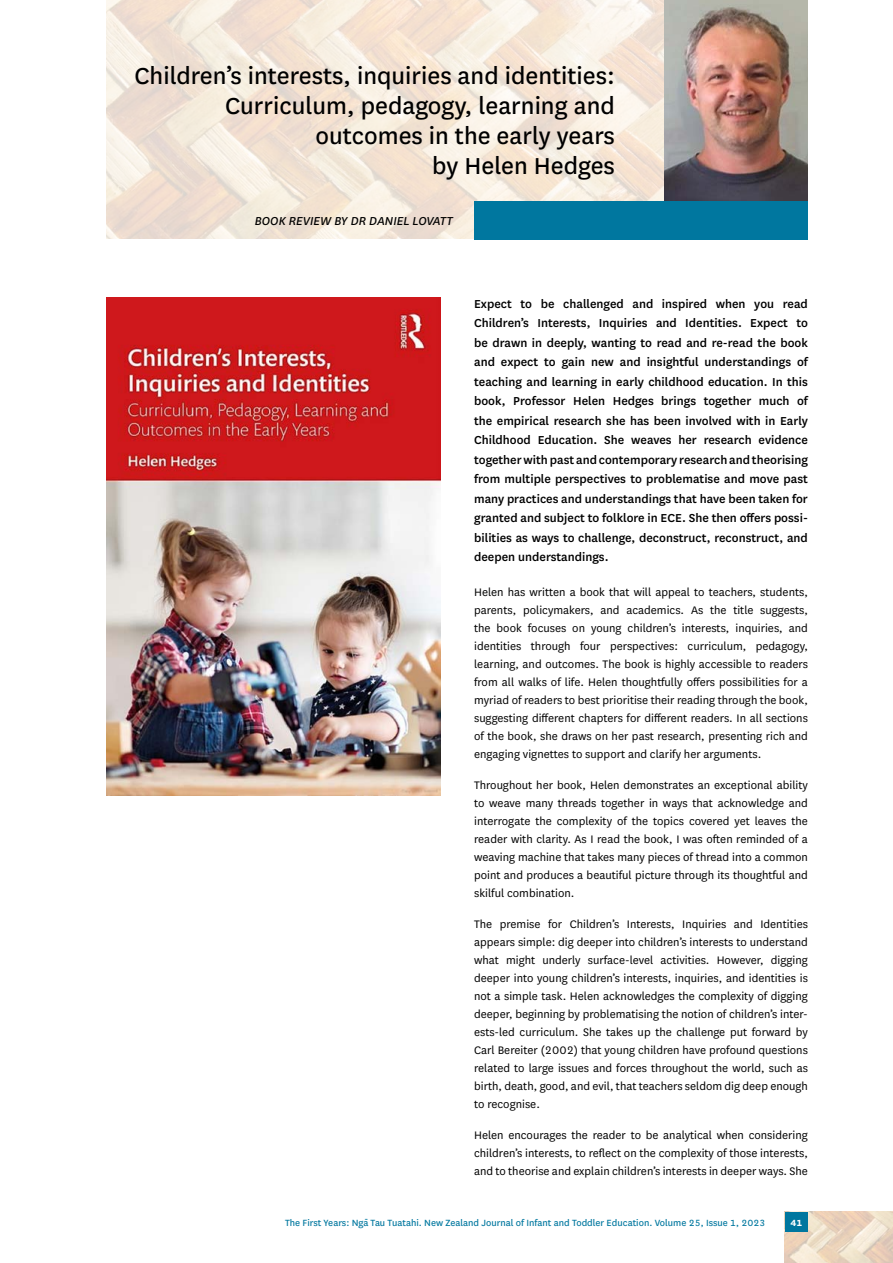
<style>
.page{position:relative;width:893px;height:1263px;background:#fff}
.page>*{position:absolute;margin:0;border:0;box-sizing:border-box;transform-origin:0 0}
.t1{font:27px/30px "National";color:#000;text-align:right}
.t2{font:500 13.5px/19.5px "National";color:#000;text-align:justify}
.t3{font:italic 13.5px "National";color:#000}
.t4{font:12.75px/18px "National";color:#000;text-align:justify}
.t5{font:10.5px "National";color:#00779f}
.t6{font:700 10.5px "National";color:#fff}
</style>
<div class="page">
<img style="left:785px;top:1212px;width:108px;height:51px">
<div style="left:785px;top:1212px;width:23px;height:19px;background:#00779f"></div>
<img style="left:106px;top:0;width:559px;height:239px">
<img style="left:665px;top:0;width:143px;height:201px">
<div style="left:474px;top:201px;width:334px;height:38px;background:#00779f"></div>
<img style="left:106px;top:298px;width:334px;height:497px">
<h1 class="t1" style="left:134px;top:60px;width:482px">Children’s interests, inquiries and identities:<br>Curriculum, pedagogy, learning and outcomes in the early years<br>by Helen Hedges</h1>
<p class="t3" style="left:255px;top:213px;width:199px">BOOK REVIEW BY DR DANIEL LOVATT</p>
<p class="t2" style="left:474px;top:293px;width:335px">Expect to be challenged and inspired when you read Children’s Interests, Inquiries and Identities. Expect to be drawn in deeply, wanting to read and re-read the book and expect to gain new and insightful understandings of teaching and learning in early childhood education. In this book, Professor Helen Hedges brings together much of the empirical research she has been involved with in Early Childhood Education. She weaves her research evidence together with past and contemporary research and theorising from multiple perspectives to problematise and move past many practices and understandings that have been taken for granted and subject to folklore in ECE. She then offers possi&shy;bilities as ways to challenge, deconstruct, reconstruct, and deepen understandings.</p>
<p class="t4" style="left:474px;top:583px;width:335px">Helen has written a book that will appeal to teachers, students, parents, policymakers, and academics. As the title suggests, the book focuses on young children’s interests, inquiries, and identities through four perspectives: curriculum, pedagogy, learning, and outcomes. The book is highly accessible to readers from all walks of life. Helen thoughtfully offers possibilities for a myriad of readers to best prioritise their reading through the book, suggesting different chapters for different readers. In all sections of the book, she draws on her past research, presenting rich and engaging vignettes to support and clarify her arguments.</p>
<p class="t4" style="left:474px;top:776px;width:335px">Throughout her book, Helen demonstrates an exceptional ability to weave many threads together in ways that acknowledge and interrogate the complexity of the topics covered yet leaves the reader with clarity. As I read the book, I was often reminded of a weaving machine that takes many pieces of thread into a common point and produces a beautiful picture through its thoughtful and skilful combination.</p>
<p class="t4" style="left:474px;top:914px;width:335px">The premise for Children’s Interests, Inquiries and Identities appears simple: dig deeper into children’s interests to understand what might underly surface-level activities. However, digging deeper into young children’s interests, inquiries, and identities is not a simple task. Helen acknowledges the complexity of digging deeper, beginning by problematising the notion of children’s inter&shy;ests-led curriculum. She takes up the challenge put forward by Carl Bereiter (2002) that young children have profound questions related to large issues and forces throughout the world, such as birth, death, good, and evil, that teachers seldom dig deep enough to recognise.</p>
<p class="t4" style="left:474px;top:1125px;width:335px">Helen encourages the reader to be analytical when considering children’s interests, to reflect on the complexity of those interests, and to theorise and explain children’s interests in deeper ways. She</p>
<p class="t5" style="left:364px;top:1216px;width:402px">- Tau Tuatahi. New Zealand Journal of Infant and Toddler Education. Volume 25, Issue 1, 2023</p>
<p class="t5" style="left:285px;top:1216px;width:85px">The First Years: Nga</p>
<p class="t6" style="left:790px;top:1215px;width:13px">41</p>
</div>
